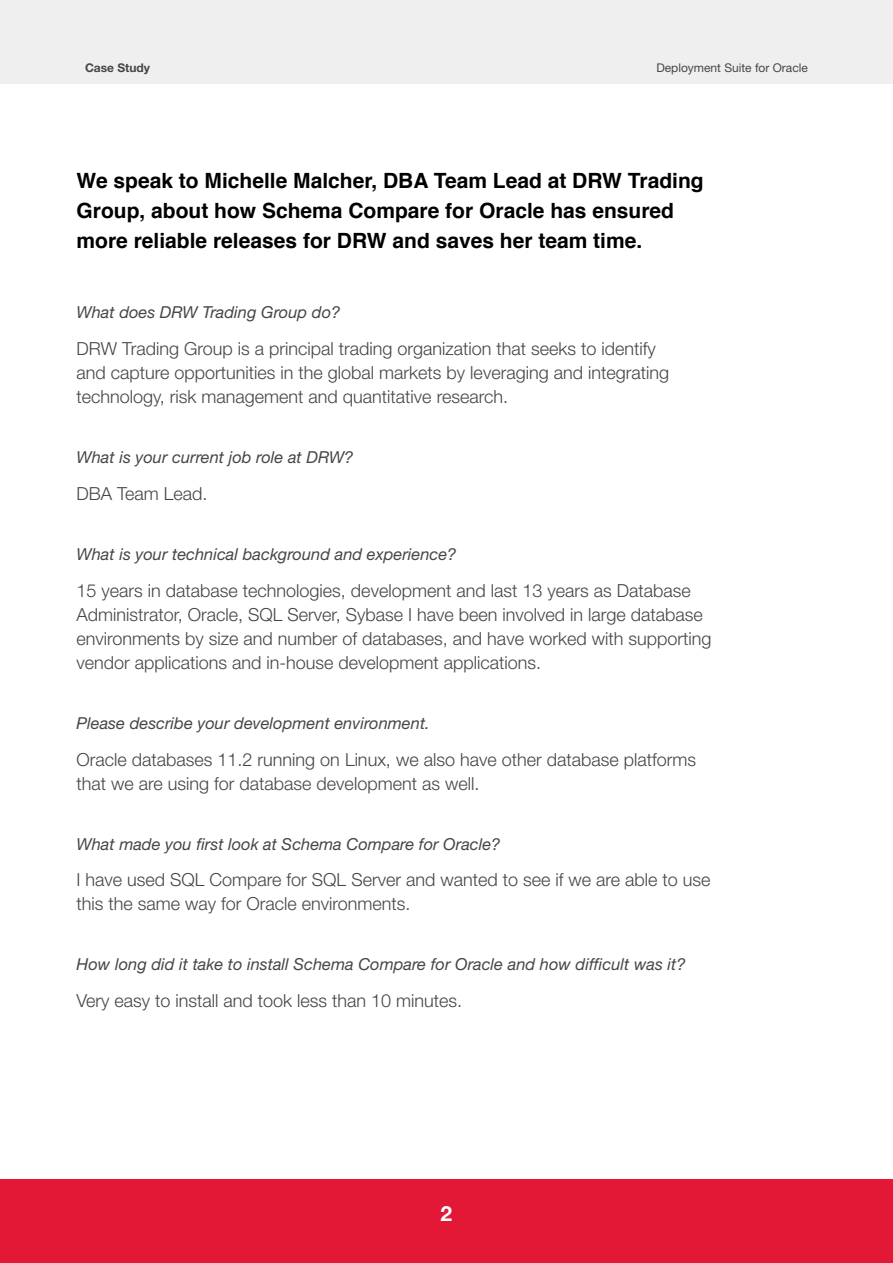
<style>
.page{position:relative;width:893px;height:1263px;background:#fff}
.page>*{position:absolute;margin:0;border:0;box-sizing:border-box;transform-origin:0 0}
.t1{font:700 21px/30px "Helvetica";color:#000}
.t2{font:700 21px "Helvetica Neue LT Std";color:#fff}
.t3{font:300 18px/24px "Helvetica Neue";color:#464547}
.t4{font:italic 16.5px "Helvetica Neue";color:#464547}
.t5{font:12px "Helvetica Neue LT Std";color:#464547}
.t6{font:700 12px "Helvetica Neue LT Std";color:#464547}
</style>
<div class="page">
<div style="left:0;top:0;width:893px;height:84px;background:#efeff0"></div>
<div style="left:0;top:1179px;width:893px;height:84px;background:#e31837"></div>
<p class="t6" style="left:85px;top:60px;width:67px">Case Study</p>
<p class="t5" style="left:656px;top:60px;width:153px">Deployment Suite for Oracle</p>
<p class="t1" style="left:77px;top:166px;width:629px">We speak to Michelle Malcher, DBA Team Lead at DRW Trading<br>Group, about how Schema Compare for Oracle has ensured more reliable releases for DRW and saves her team time.</p>
<p class="t4" style="left:77px;top:301px;width:265px">What does DRW Trading Group do?</p>
<p class="t3" style="left:77px;top:336px;width:594px">DRW Trading Group is a principal trading organization that seeks to identify and capture opportunities in the global markets by leveraging and integrating technology, risk management and quantitative research.</p>
<p class="t4" style="left:77px;top:445px;width:278px">What is your current job role at DRW?</p>
<p class="t3" style="left:77px;top:481px;width:133px">DBA Team Lead.</p>
<p class="t4" style="left:77px;top:542px;width:381px">What is your technical background and experience?</p>
<p class="t3" style="left:77px;top:577px;width:636px">15 years in database technologies, development and last 13 years as Database Administrator, Oracle, SQL Server, Sybase I have been involved in large database environments by size and number of databases, and have worked with supporting vendor applications and in-house development applications.</p>
<p class="t4" style="left:77px;top:711px;width:355px">Please describe your development environment.</p>
<p class="t3" style="left:77px;top:746px;width:621px">Oracle databases 11.2 running on Linux, we also have other database platforms that we are using for database development as well.</p>
<p class="t4" style="left:77px;top:832px;width:425px">What made you first look at Schema Compare for Oracle?</p>
<p class="t3" style="left:77px;top:867px;width:635px">I have used SQL Compare for SQL Server and wanted to see if we are able to use this the same way for Oracle environments.</p>
<p class="t4" style="left:77px;top:952px;width:611px">How long did it take to install Schema Compare for Oracle and how difficult was it?</p>
<p class="t3" style="left:77px;top:988px;width:387px">Very easy to install and took less than 10 minutes.</p>
<p class="t2" style="left:441px;top:1200px;width:13px">2</p>
</div>
